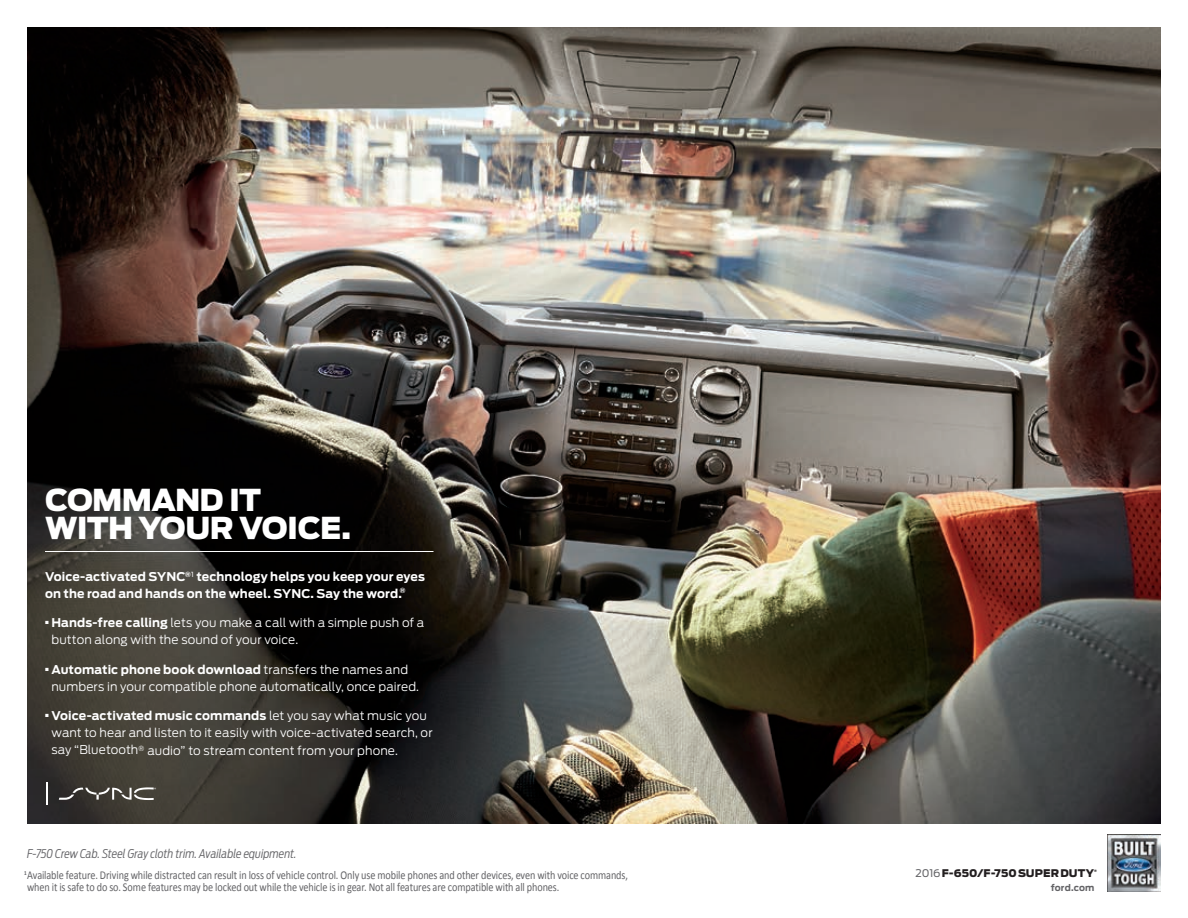
<style>
.page{position:relative;width:1188px;height:918px;background:#fff}
.page>*{position:absolute;margin:0;border:0;box-sizing:border-box;transform-origin:0 0}
.t1{font:900 30px/28.5px "Ford Antenna";letter-spacing:-.025em;color:#fff}
.t2{font:300 12px/17.2px "Ford Antenna";letter-spacing:.005em;color:#fff}
.t3{font:12px/12px "Calibri";letter-spacing:-.01em;color:#636366;scale:.85 1}
.t4{font:700 12px/17.2px "Ford Antenna";letter-spacing:.01em;color:#fff}
.t5{font:italic 300 12px "Ford Antenna Cond";letter-spacing:-.005em;color:#636366}
.t6{font:900 10.5px "Ford Antenna";letter-spacing:.005em;color:#231f20}
.t7{font:700 9px "Ford Antenna";letter-spacing:.02em;color:#636366}
.t8{font:900 3.45px "Ford Antenna";color:#231f20}
.s1{font-weight:700}
.s2{font-weight:400;color:#636366}
</style>
<div class="page">
<img style="left:27px;top:27px;width:1134px;height:797px">
<img style="left:1107px;top:834px;width:54px;height:57px">
<hr style="left:45px;top:551px;width:389px;height:1px;background:#fff">
<svg style="left:59px;top:787px;width:97px;height:13px"></svg>
<hr style="left:46px;top:782px;width:2px;height:23px;background:#fff">
<h1 class="t1" style="left:45px;top:483px;width:308px">COMMAND IT<br>WITH YOUR VOICE.</h1>
<p class="t4" style="left:45px;top:566px;width:382px">Voice-activated SYNC<sup>®</sup><sup>1</sup> technology helps you keep your eyes on the road and hands on the wheel. SYNC. Say the word.<sup>®</sup></p>
<p class="t2" style="left:51px;top:613px;width:374px"><span class="s1">Hands-free calling</span> lets you make a call with a simple push of a button along with the sound of your voice.</p>
<p class="t2" style="left:51px;top:659px;width:369px"><span class="s1">Automatic phone book download</span> transfers the names and numbers in your compatible phone automatically, once paired.</p>
<p class="t2" style="left:51px;top:706px;width:383px"><span class="s1">Voice-activated music commands</span> let you say what music you want to hear and listen to it easily with voice-activated search, or say “Bluetooth<sup>®</sup> audio” to stream content from your phone.</p>
<p class="t5" style="left:27px;top:843px;width:271px">F-750 Crew Cab. Steel Gray cloth trim. Available equipment.</p>
<p class="t3" style="left:24px;top:869px;width:712px"><sup>1</sup>Available feature. Driving while distracted can result in loss of vehicle control. Only use mobile phones and other devices, even with voice commands, when it is safe to do so. Some features may be locked out while the vehicle is in gear. Not all features are compatible with all phones.</p>
<p class="t6" style="left:916px;top:863px;width:180px"><span class="s2">2016</span>F-650/F-750 SUPER DUTY</p>
<p class="t8" style="left:1094px;top:867px;width:4px">®</p>
<p class="t7" style="left:1051px;top:880px;width:45px">ford.com</p>
</div>
